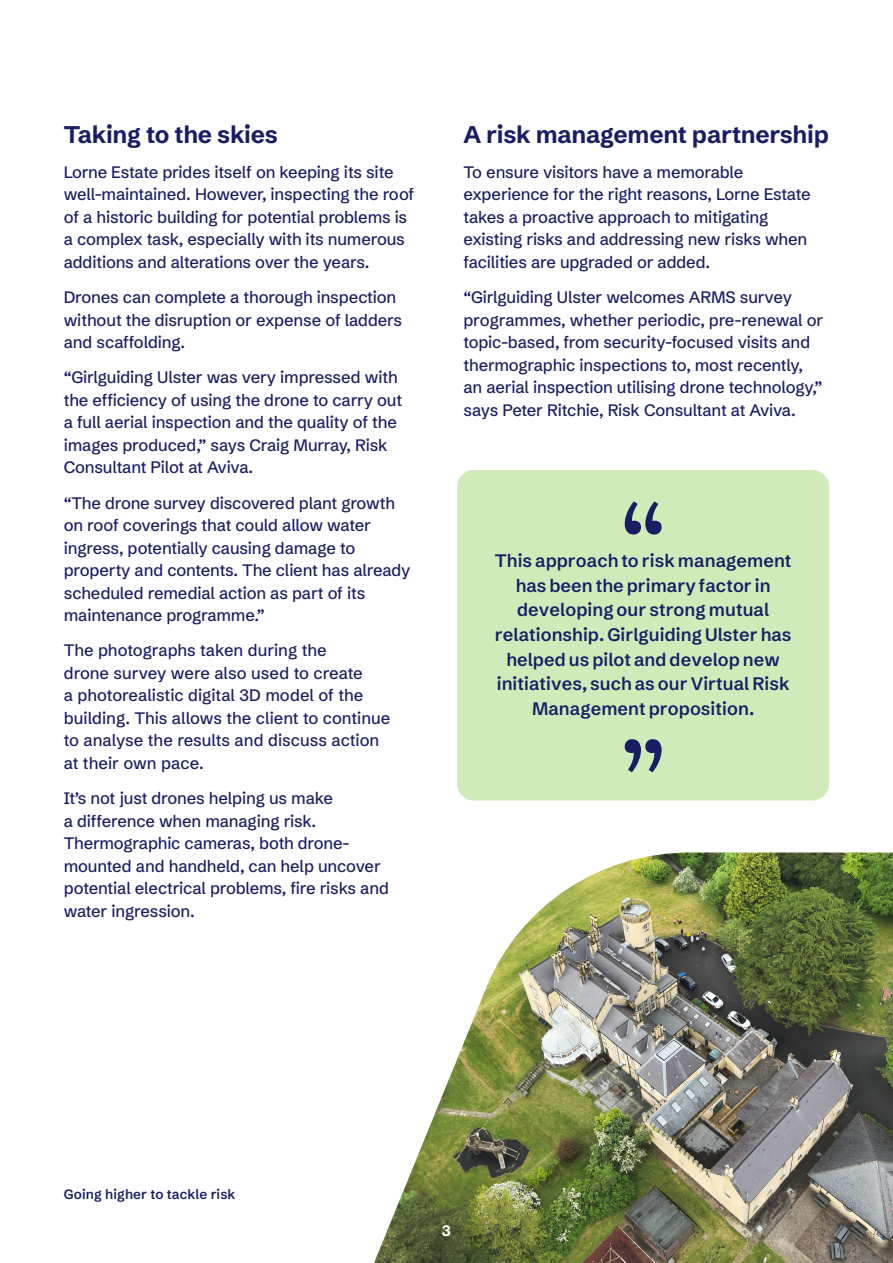
<style>
.page{position:relative;width:893px;height:1263px;background:#fff}
.page>*{position:absolute;margin:0;border:0;box-sizing:border-box;transform-origin:0 0}
.Body_Schib_9pt_on_13_zero_spacing{font:700 24px "Schibsted Grotesk";letter-spacing:-.01em;color:#191d64}
.Page_Intro_Schib_Reg_16_on_20_zero_spaci{font:600 18px/24.6px "Schibsted Grotesk";letter-spacing:.005em;color:#191d64;text-align:center}
.Body_Schib_9pt_on_13_zero_spacing-2{font:500 16.5px/22.5px "Schibsted Grotesk";letter-spacing:-.01em;color:#191d64}
.t1{font:700 15px "Schibsted Grotesk";color:#fff}
.t2{font:600 13.5px "Schibsted Grotesk";letter-spacing:.01em;color:#191d64}
</style>
<div class="page">
<img style="left:374px;top:852px;width:519px;height:411px">
<div style="left:457px;top:470px;width:372px;height:330px;background:#d0ebb9;border-radius:17px"></div>
<svg style="left:625px;top:501px;width:37px;height:34px"></svg>
<svg style="left:625px;top:739px;width:37px;height:33px"></svg>
<p class="Body_Schib_9pt_on_13_zero_spacing" style="left:64px;top:114px;width:216px">Taking to the skies</p>
<p class="Body_Schib_9pt_on_13_zero_spacing-2" style="left:64px;top:159px;width:352px">Lorne Estate prides itself on keeping its site well-maintained. However, inspecting the roof of a historic building for potential problems is a complex task, especially with its numerous additions and alterations over the years.</p>
<p class="Body_Schib_9pt_on_13_zero_spacing-2" style="left:64px;top:284px;width:340px">Drones can complete a thorough inspection without the disruption or expense of ladders and scaffolding.</p>
<p class="Body_Schib_9pt_on_13_zero_spacing-2" style="left:64px;top:364px;width:340px">“Girlguiding Ulster was very impressed with the efficiency of using the drone to carry out a full aerial inspection and the quality of the images produced,” says Craig Murray, Risk Consultant Pilot at Aviva.</p>
<p class="Body_Schib_9pt_on_13_zero_spacing-2" style="left:64px;top:489px;width:348px">“The drone survey discovered plant growth on roof coverings that could allow water ingress, potentially causing damage to property and contents. The client has already scheduled remedial action as part of its maintenance programme.”</p>
<p class="Body_Schib_9pt_on_13_zero_spacing-2" style="left:64px;top:637px;width:328px">The photographs taken during the<br>drone survey were also used to create<br>a photorealistic digital 3D model of the building. This allows the client to continue to analyse the results and discuss action at their own pace.</p>
<p class="Body_Schib_9pt_on_13_zero_spacing-2" style="left:64px;top:785px;width:327px">It’s not just drones helping us make<br>a difference when managing risk.<br>Thermographic cameras, both drone&shy;mounted and handheld, can help uncover potential electrical problems, fire risks and water ingression.</p>
<p class="Body_Schib_9pt_on_13_zero_spacing" style="left:463px;top:114px;width:367px">A risk management partnership</p>
<p class="Body_Schib_9pt_on_13_zero_spacing-2" style="left:463px;top:159px;width:349px">To ensure visitors have a memorable experience for the right reasons, Lorne Estate takes a proactive approach to mitigating existing risks and addressing new risks when facilities are upgraded or added.</p>
<p class="Body_Schib_9pt_on_13_zero_spacing-2" style="left:463px;top:284px;width:361px">“Girlguiding Ulster welcomes ARMS survey programmes, whether periodic, pre-renewal or topic-based, from security-focused visits and thermographic inspections to, most recently, an aerial inspection utilising drone technology,” says Peter Ritchie, Risk Consultant at Aviva.</p>
<p class="Page_Intro_Schib_Reg_16_on_20_zero_spaci" style="left:495px;top:546px;width:298px">This approach to risk management has been the primary factor in developing our strong mutual relationship. Girlguiding Ulster has helped us pilot and develop new initiatives, such as our Virtual Risk<br>Management proposition.</p>
<p class="t2" style="left:64px;top:1183px;width:173px">Going higher to tackle risk</p>
<p class="t1" style="left:442px;top:1218px;width:11px">3</p>
</div>
